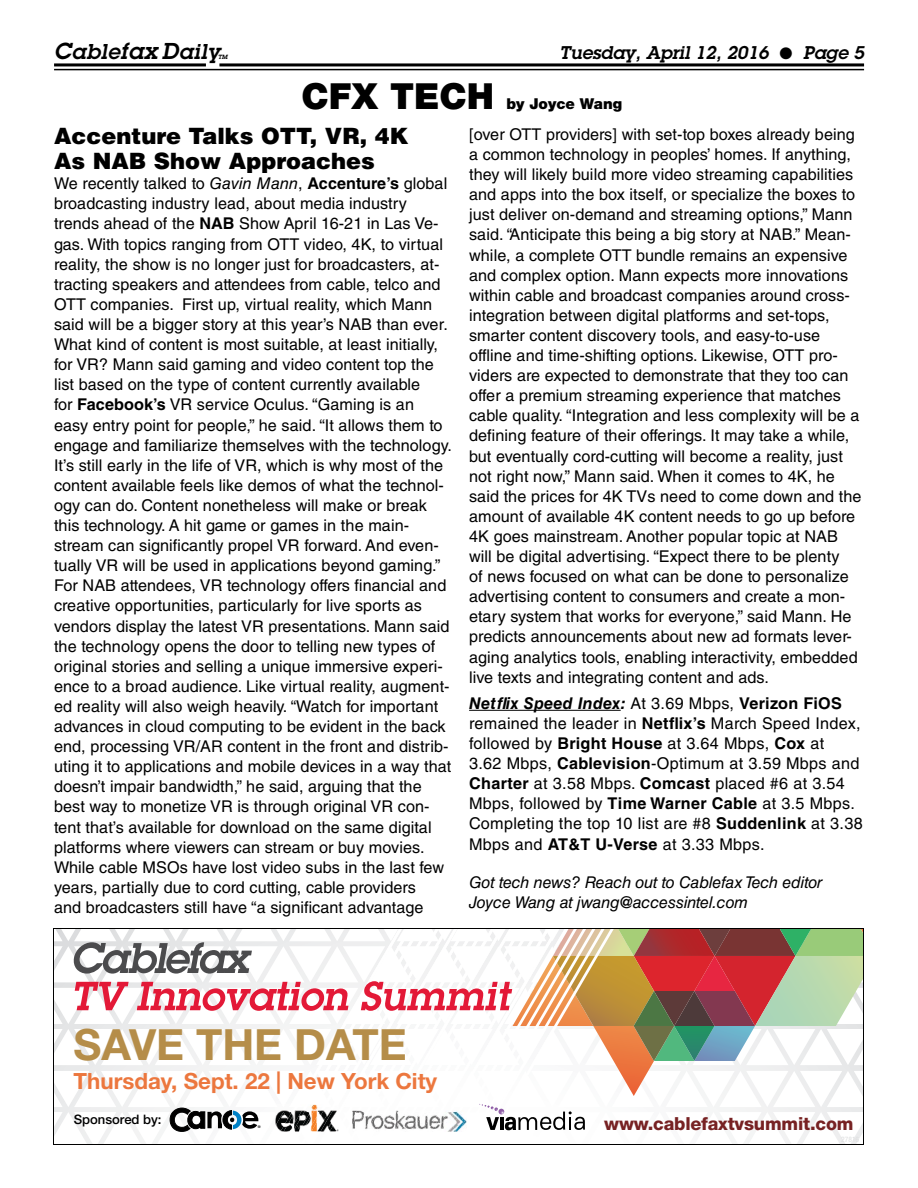
<style>
.page{position:relative;width:918px;height:1188px;background:#fff}
.page>*{position:absolute;margin:0;border:0;box-sizing:border-box;transform-origin:0 0}
.t1{font:700 43.05px "Helvetica Neue LT Std";color:#b58d49}
.t2{font:900 36px "Helvetica Neue LT Std";color:#000}
.t3{font:900 22.5px/24.8px "Helvetica LT Std";color:#000}
.t4{font:700 22.35px "Helvetica Neue LT Std";color:#ec773e}
.t5{font:italic 600 21px "Lubalin Graph Std";letter-spacing:.03em;color:#000}
.t6{font:italic 600 18px "Lubalin Graph Std";color:#000}
.t7{font:800 18px "Helvetica Neue LT Std";letter-spacing:-.01em;color:#772223}
.t8{font:16.2px/20.1px "Helvetica LT Std";letter-spacing:.005em;color:#000}
.t9{font:italic 16.2px/20.1px "Helvetica LT Std";letter-spacing:-.01em;color:#000}
.t10{font:900 15px "Helvetica Neue LT Std";color:#000}
.t11{font:500 13.05px "Helvetica Neue LT Std";color:#000}
.t12{font:8.25px "Myriad Pro";color:#000}
.t13{font:italic 600 6px "Lubalin Graph Std";color:#000}
.s1{font-size:22.5px}
.s2{font-style:italic}
.s3{font-weight:700}
.s4{font-weight:700;font-style:italic}
</style>
<div class="page">
<hr style="left:219px;top:63px;width:645px;height:3px;background:#000">
<hr style="left:54px;top:63px;width:152px;height:3px;background:#000">
<hr style="left:54px;top:69px;width:810px;height:1px;background:#000">
<svg style="left:55px;top:930px;width:807px;height:213px"></svg>
<div style="left:53px;top:928px;width:811px;height:217px;border:1px solid #000"></div>
<hr style="left:469px;top:710px;width:152px;height:1px;background:#000">
<p class="t5" style="left:54px;top:38px;width:167px"><span class="s1">C</span>able<span class="s1">fax D</span>aily</p>
<p class="t13" style="left:218px;top:53px;width:11px">TM</p>
<p class="t6" style="left:559px;top:41px;width:306px">Tuesday, April 12, 2016 ● Page 5</p>
<h2 class="t2" style="left:302px;top:75px;width:194px">CFX TECH</h2>
<p class="t10" style="left:506px;top:95px;width:117px">by Joyce Wang</p>
<h3 class="t3" style="left:54px;top:123px;width:356px">Accenture Talks OTT, VR, 4K<br>As NAB Show Approaches</h3>
<p class="t8" style="left:54px;top:173px;width:399px">We recently talked to <span class="s2">Gavin Mann</span>, <span class="s3">Accenture’s</span> global broadcasting industry lead, about media industry trends ahead of the <span class="s3">NAB</span> Show April 16-21 in Las Ve&shy;gas. With topics ranging from OTT video, 4K, to virtual reality, the show is no longer just for broadcasters, at&shy;tracting speakers and attendees from cable, telco and OTT companies. First up, virtual reality, which Mann said will be a bigger story at this year’s NAB than ever.<br>What kind of content is most suitable, at least initially, for VR? Mann said gaming and video content top the list based on the type of content currently available<br>for <span class="s3">Facebook’s</span> VR service Oculus. “Gaming is an easy entry point for people,” he said. “It allows them to engage and familiarize themselves with the technology.<br>It’s still early in the life of VR, which is why most of the content available feels like demos of what the technol&shy;ogy can do. Content nonetheless will make or break this technology. A hit game or games in the main&shy;stream can significantly propel VR forward. And even&shy;tually VR will be used in applications beyond gaming.” For NAB attendees, VR technology offers financial and creative opportunities, particularly for live sports as vendors display the latest VR presentations. Mann said the technology opens the door to telling new types of original stories and selling a unique immersive experi&shy;ence to a broad audience. Like virtual reality, augment&shy;ed reality will also weigh heavily. “Watch for important advances in cloud computing to be evident in the back end, processing VR/AR content in the front and distrib&shy;uting it to applications and mobile devices in a way that doesn’t impair bandwidth,” he said, arguing that the best way to monetize VR is through original VR con&shy;tent that’s available for download on the same digital platforms where viewers can stream or buy movies.<br>While cable MSOs have lost video subs in the last few years, partially due to cord cutting, cable providers<br>and broadcasters still have “a significant advantage</p>
<p class="t8" style="left:469px;top:124px;width:394px">[over OTT providers] with set-top boxes already being a common technology in peoples’ homes. If anything, they will likely build more video streaming capabilities and apps into the box itself, or specialize the boxes to just deliver on-demand and streaming options,” Mann said. “Anticipate this being a big story at NAB.” Mean&shy;while, a complete OTT bundle remains an expensive and complex option. Mann expects more innovations within cable and broadcast companies around cross&shy;integration between digital platforms and set-tops, smarter content discovery tools, and easy-to-use offline and time-shifting options. Likewise, OTT pro&shy;viders are expected to demonstrate that they too can offer a premium streaming experience that matches cable quality. “Integration and less complexity will be a defining feature of their offerings. It may take a while, but eventually cord-cutting will become a reality, just not right now,” Mann said. When it comes to 4K, he said the prices for 4K TVs need to come down and the amount of available 4K content needs to go up before 4K goes mainstream. Another popular topic at NAB will be digital advertising. “Expect there to be plenty<br>of news focused on what can be done to personalize advertising content to consumers and create a mon&shy;etary system that works for everyone,” said Mann. He predicts announcements about new ad formats lever&shy;aging analytics tools, enabling interactivity, embedded live texts and integrating content and ads.</p>
<p class="t8" style="left:469px;top:693px;width:395px"><span class="s4">Netflix Speed Index:</span> At 3.69 Mbps, <span class="s3">Verizon FiOS </span>remained the leader in <span class="s3">Netflix’s</span> March Speed Index, followed by <span class="s3">Bright House</span> at 3.64 Mbps, <span class="s3">Cox</span> at<br>3.62 Mbps, <span class="s3">Cablevision</span>-Optimum at 3.59 Mbps and <span class="s3">Charter</span> at 3.58 Mbps. <span class="s3">Comcast</span> placed #6 at 3.54<br>Mbps, followed by <span class="s3">Time Warner Cable</span> at 3.5 Mbps.<br>Completing the top 10 list are #8 <span class="s3">Suddenlink</span> at 3.38<br>Mbps and <span class="s3">AT&amp;T U-Verse</span> at 3.33 Mbps.</p>
<p class="t9" style="left:469px;top:872px;width:355px">Got tech news? Reach out to Cablefax Tech editor<br>Joyce Wang at jwang@accessintel.com</p>
<h1 class="t1" style="left:74px;top:1018px;width:335px">SAVE THE DATE</h1>
<h3 class="t4" style="left:74px;top:1067px;width:365px">Thursday, Sept. 22 | New York City</h3>
<p class="t11" style="left:74px;top:1112px;width:89px">Sponsored by:</p>
<p class="t12" style="left:258px;top:1124px;width:5px">®</p>
<p class="t7" style="left:604px;top:1113px;width:251px">www.cablefaxtvsummit.com</p>
</div>
